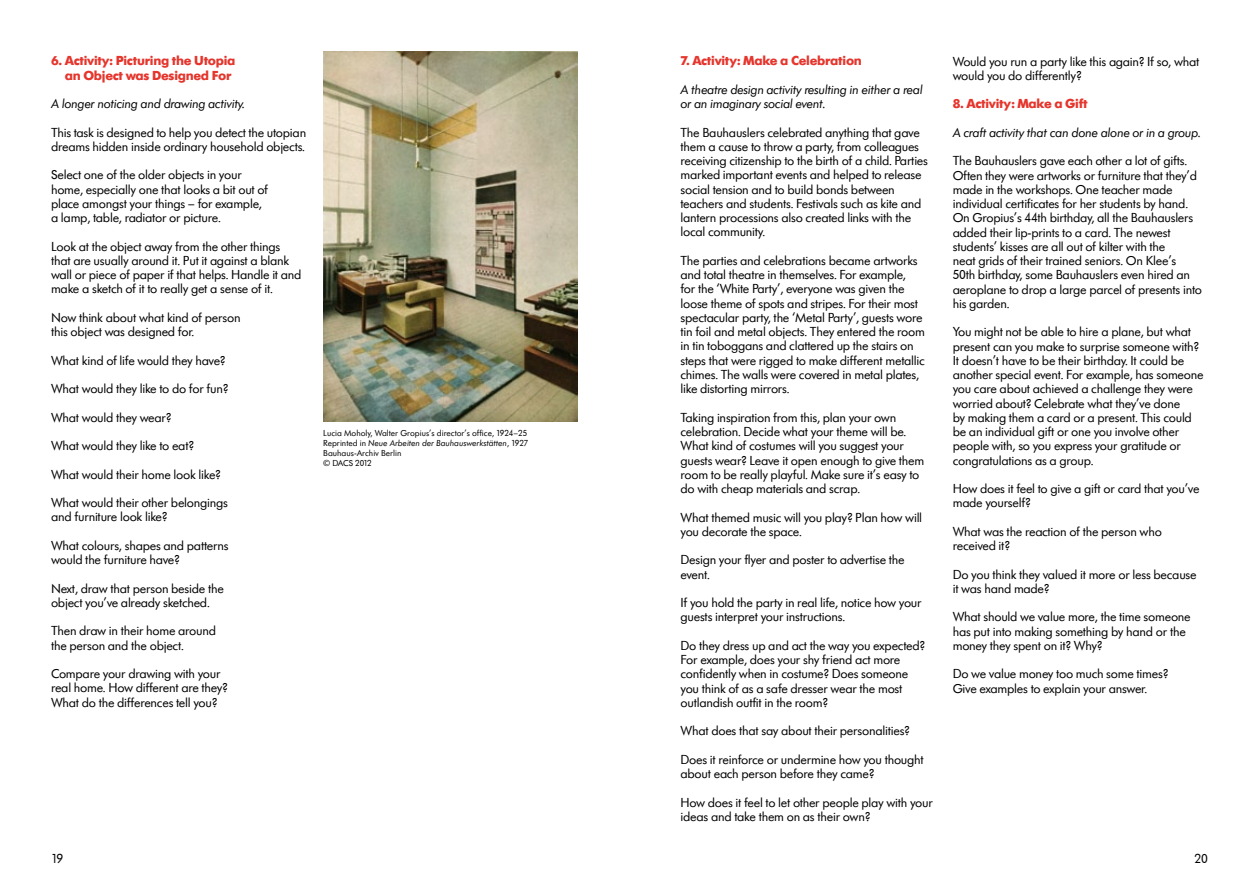
<style>
.page{position:relative;width:1259px;height:893px;background:#fff}
.page>*{position:absolute;margin:0;border:0;box-sizing:border-box;transform-origin:0 0}
.t1{font:13.5px/14.2px "Futura SB";letter-spacing:-.02em;color:#000}
.t2{font:italic 13.5px/14.2px "Futura SB";letter-spacing:-.02em;color:#000}
.t3{font:700 13.5px/14.2px "Futura SB";letter-spacing:-.02em;color:#e5352c;text-align:right}
.t4{font:9px/9.8px "Futura SB";color:#000}
.s1{font-style:italic}
</style>
<div class="page">
<img style="left:323px;top:51px;width:254px;height:371px">
<p class="t3" style="left:51px;top:54px;width:186px">6. Activity: Picturing the Utopia an Object was Designed For</p>
<p class="t2" style="left:51px;top:97px;width:195px">A longer noticing and drawing activity.</p>
<p class="t1" style="left:51px;top:125px;width:257px">This task is designed to help you detect the utopian dreams hidden inside ordinary household objects.</p>
<p class="t1" style="left:51px;top:168px;width:219px">Select one of the older objects in your home, especially one that looks a bit out of place amongst your things – for example, a lamp, table, radiator or picture.</p>
<p class="t1" style="left:51px;top:239px;width:252px">Look at the object away from the other things that are usually around it. Put it against a blank wall or piece of paper if that helps. Handle it and make a sketch of it to really get a sense of it.</p>
<p class="t1" style="left:51px;top:310px;width:191px">Now think about what kind of person this object was designed for.</p>
<p class="t1" style="left:51px;top:346px;width:179px;line-height:28.5px">What kind of life would they have?<br>What would they like to do for fun?<br>What would they wear?<br>What would they like to eat?<br>What would their home look like?<br>What would their other belongings</p>
<p class="t1" style="left:51px;top:503px;width:179px;line-height:28.5px">and furniture look like?<br>What colours, shapes and patterns</p>
<p class="t1" style="left:51px;top:546px;width:174px;line-height:28.5px">would the furniture have?<br>Next, draw that person beside the</p>
<p class="t1" style="left:51px;top:588px;width:167px;line-height:28.5px">object you’ve already sketched.<br>Then draw in their home around</p>
<p class="t1" style="left:51px;top:631px;width:171px;line-height:28.5px">the person and the object.<br>Compare your drawing with your</p>
<p class="t1" style="left:51px;top:681px;width:178px">real home. How different are they?<br>What do the differences tell you?</p>
<p class="t4" style="left:323px;top:429px;width:207px">Lucia Moholy, Walter Gropius’s director’s office, 1924–25<br>Reprinted in <span class="s1">Neue Arbeiten der Bauhauswerkstätten</span>, 1927<br>Bauhaus-Archiv Berlin<br>© DACS 2012</p>
<p class="t3" style="left:680px;top:54px;width:183px">7. Activity: Make a Celebration</p>
<p class="t2" style="left:680px;top:82px;width:244px">A theatre design activity resulting in either a real or an imaginary social event.</p>
<p class="t1" style="left:680px;top:125px;width:249px">The Bauhauslers celebrated anything that gave them a cause to throw a party, from colleagues receiving citizenship to the birth of a child. Parties marked important events and helped to release social tension and to build bonds between teachers and students. Festivals such as kite and lantern processions also created links with the local community.</p>
<p class="t1" style="left:680px;top:254px;width:246px">The parties and celebrations became artworks and total theatre in themselves. For example,<br>for the ‘White Party’, everyone was given the loose theme of spots and stripes. For their most spectacular party, the ‘Metal Party’, guests wore tin foil and metal objects. They entered the room in tin toboggans and clattered up the stairs on steps that were rigged to make different metallic chimes. The walls were covered in metal plates, like distorting mirrors.</p>
<p class="t1" style="left:680px;top:410px;width:245px">Taking inspiration from this, plan your own celebration. Decide what your theme will be.<br>What kind of costumes will you suggest your guests wear? Leave it open enough to give them room to be really playful. Make sure it’s easy to do with cheap materials and scrap.</p>
<p class="t1" style="left:680px;top:510px;width:243px">What themed music will you play? Plan how will you decorate the space.</p>
<p class="t1" style="left:680px;top:553px;width:226px">Design your flyer and poster to advertise the event.</p>
<p class="t1" style="left:680px;top:596px;width:243px">If you hold the party in real life, notice how your guests interpret your instructions.</p>
<p class="t1" style="left:680px;top:638px;width:246px">Do they dress up and act the way you expected?<br>For example, does your shy friend act more confidently when in costume? Does someone you think of as a safe dresser wear the most outlandish outfit in the room?</p>
<p class="t1" style="left:680px;top:717px;width:245px;line-height:28.5px">What does that say about their personalities?<br>Does it reinforce or undermine how you thought</p>
<p class="t1" style="left:680px;top:760px;width:254px;line-height:28.5px">about each person before they came?<br>How does it feel to let other people play with your</p>
<p class="t1" style="left:680px;top:809px;width:191px">ideas and take them on as their own?</p>
<p class="t1" style="left:952px;top:54px;width:248px">Would you run a party like this again? If so, what would you do differently?</p>
<p class="t3" style="left:952px;top:97px;width:137px">8. Activity: Make a Gift</p>
<p class="t2" style="left:952px;top:125px;width:249px">A craft activity that can done alone or in a group.</p>
<p class="t1" style="left:952px;top:154px;width:251px">The Bauhauslers gave each other a lot of gifts.<br>Often they were artworks or furniture that they’d made in the workshops. One teacher made individual certificates for her students by hand.<br>On Gropius’s 44th birthday, all the Bauhauslers added their lip-prints to a card. The newest students’ kisses are all out of kilter with the<br>neat grids of their trained seniors. On Klee’s 50th birthday, some Bauhauslers even hired an aeroplane to drop a large parcel of presents into his garden.</p>
<p class="t1" style="left:952px;top:325px;width:252px">You might not be able to hire a plane, but what present can you make to surprise someone with?<br>It doesn’t have to be their birthday. It could be another special event. For example, has someone you care about achieved a challenge they were worried about? Celebrate what they’ve done<br>by making them a card or a present. This could be an individual gift or one you involve other people with, so you express your gratitude or congratulations as a group.</p>
<p class="t1" style="left:952px;top:482px;width:248px">How does it feel to give a gift or card that you’ve made yourself?</p>
<p class="t1" style="left:952px;top:525px;width:211px">What was the reaction of the person who received it?</p>
<p class="t1" style="left:952px;top:567px;width:245px">Do you think they valued it more or less because it was hand made?</p>
<p class="t1" style="left:952px;top:610px;width:239px">What should we value more, the time someone has put into making something by hand or the money they spent on it? Why?</p>
<p class="t1" style="left:952px;top:667px;width:217px">Do we value money too much some times?<br>Give examples to explain your answer.</p>
<p class="t1" style="left:51px;top:852px;width:14px">19</p>
<p class="t1" style="left:1194px;top:852px;width:15px">20</p>
</div>
